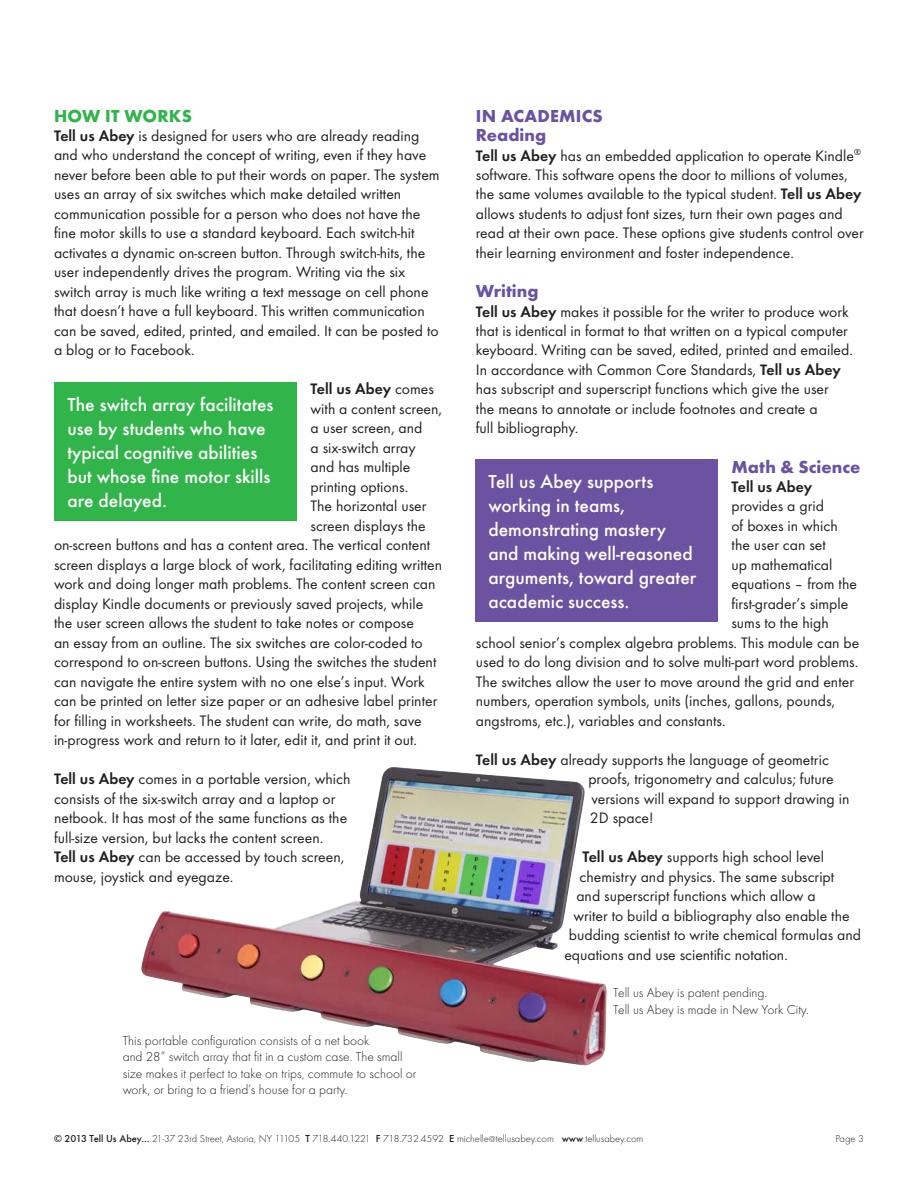
<style>
.page{position:relative;width:918px;height:1188px;background:#fff}
.page>*{position:absolute;margin:0;border:0;box-sizing:border-box;transform-origin:0 0}
.Callout{font:500 19.5px/24px "Futura T";color:#fff}
.Body_Copy{font:700 18px "Futura T";color:#6b53a2}
.Body_Copy-2{font:700 18px "Futura T";letter-spacing:.01em;color:#31b44a}
.Body_Copy-3{font:15.75px/19.5px "Futura T";color:#231f20}
.Body_Copy-4{font:600 15.75px "Futura T";color:#231f20}
.Body_Copy-5{font:300 13.5px/16.5px "Futura T";color:#231f20}
.t1{font:300 10.5px "Futura T";color:#231f20}
.s1{font-weight:600}
.s2{font-weight:400}
.s3{font-weight:500}
.s4{font-size:9px}
</style>
<div class="page">
<div style="left:475px;top:460px;width:243px;height:162px;background:#6b53a2"></div>
<div style="left:54px;top:382px;width:243px;height:138px;background:#31b44a"></div>
<img style="left:141px;top:767px;width:466px;height:299px">
<p class="Body_Copy-2" style="left:54px;top:105px;width:140px">HOW IT WORKS</p>
<p class="Body_Copy-3" style="left:54px;top:126px;width:387px"><span class="s1">Tell us Abey</span> is designed for users who are already reading and who understand the concept of writing, even if they have never before been able to put their words on paper. The system uses an array of six switches which make detailed written communication possible for a person who does not have the fine motor skills to use a standard keyboard. Each switch-hit activates a dynamic on-screen button. Through switch-hits, the user independently drives the program. Writing via the six switch array is much like writing a text message on cell phone that doesn’t have a full keyboard. This written communication can be saved, edited, printed, and emailed. It can be posted to a blog or to Facebook.</p>
<p class="Body_Copy-4" style="left:311px;top:380px;width:125px">Tell us Abey <span class="s2">comes</span></p>
<p class="Body_Copy-3" style="left:311px;top:399px;width:133px">with a content screen,</p>
<p class="Body_Copy-3" style="left:311px;top:418px;width:113px">a user screen, and</p>
<p class="Body_Copy-3" style="left:311px;top:438px;width:107px">a six-switch array</p>
<p class="Body_Copy-3" style="left:311px;top:457px;width:101px">and has multiple</p>
<p class="Body_Copy-3" style="left:311px;top:477px;width:99px">printing options.</p>
<p class="Body_Copy-3" style="left:311px;top:496px;width:117px">The horizontal user</p>
<p class="Body_Copy-3" style="left:311px;top:516px;width:117px">screen displays the</p>
<p class="Body_Copy-3" style="left:54px;top:535px;width:378px">on-screen buttons and has a content area. The vertical content</p>
<p class="Body_Copy-3" style="left:54px;top:555px;width:390px">screen displays a large block of work, facilitating editing written</p>
<p class="Body_Copy-3" style="left:54px;top:574px;width:383px">work and doing longer math problems. The content screen can</p>
<p class="Body_Copy-3" style="left:54px;top:594px;width:371px">display Kindle documents or previously saved projects, while</p>
<p class="Body_Copy-3" style="left:54px;top:613px;width:362px">the user screen allows the student to take notes or compose</p>
<p class="Body_Copy-3" style="left:54px;top:633px;width:370px">an essay from an outline. The six switches are color-coded to</p>
<p class="Body_Copy-3" style="left:54px;top:652px;width:384px">correspond to on-screen buttons. Using the switches the student</p>
<p class="Body_Copy-3" style="left:54px;top:672px;width:372px">can navigate the entire system with no one else’s input. Work</p>
<p class="Body_Copy-3" style="left:54px;top:691px;width:385px">can be printed on letter size paper or an adhesive label printer</p>
<p class="Body_Copy-3" style="left:54px;top:711px;width:369px">for filling in worksheets. The student can write, do math, save</p>
<p class="Body_Copy-3" style="left:54px;top:730px;width:365px">in-progress work and return to it later, edit it, and print it out.</p>
<p class="Body_Copy-3" style="left:54px;top:769px;width:298px"><span class="s1">Tell us Abey</span> comes in a portable version, which consists of the six-switch array and a laptop or netbook. It has most of the same functions as the full-size version, but lacks the content screen.<br><span class="s1">Tell us Abey</span> can be accessed by touch screen, mouse, joystick and eyegaze.</p>
<p class="Callout" style="left:68px;top:392px;width:208px">The switch array facilitates use by students who have typical cognitive abilities but whose fine motor skills are delayed.</p>
<p class="Body_Copy-5" style="left:123px;top:1032px;width:295px">This portable configuration consists of a net book<br>and 28” switch array that fit in a custom case. The small size makes it perfect to take on trips, commute to school or work, or bring to a friend’s house for a party.</p>
<p class="Body_Copy" style="left:476px;top:105px;width:128px">IN ACADEMICS</p>
<p class="Body_Copy" style="left:476px;top:124px;width:72px">Reading</p>
<p class="Body_Copy-3" style="left:476px;top:145px;width:389px"><span class="s1">Tell us Abey</span> has an embedded application to operate Kindle<sup>® </sup>software. This software opens the door to millions of volumes, the same volumes available to the typical student. <span class="s1">Tell us Abey </span>allows students to adjust font sizes, turn their own pages and read at their own pace. These options give students control over their learning environment and foster independence.</p>
<p class="Body_Copy" style="left:476px;top:280px;width:64px">Writing</p>
<p class="Body_Copy-3" style="left:476px;top:301px;width:379px"><span class="s1">Tell us Abey</span> makes it possible for the writer to produce work that is identical in format to that written on a typical computer keyboard. Writing can be saved, edited, printed and emailed.<br>In accordance with Common Core Standards, <span class="s1">Tell us Abey </span>has subscript and superscript functions which give the user<br>the means to annotate or include footnotes and create a<br>full bibliography.</p>
<p class="Body_Copy" style="left:731px;top:456px;width:130px">Math &amp; Science</p>
<p class="Body_Copy-4" style="left:731px;top:477px;width:82px">Tell us Abey</p>
<p class="Body_Copy-3" style="left:731px;top:496px;width:94px">provides a grid</p>
<p class="Body_Copy-3" style="left:731px;top:516px;width:108px">of boxes in which</p>
<p class="Body_Copy-3" style="left:731px;top:535px;width:96px">the user can set</p>
<p class="Body_Copy-3" style="left:731px;top:555px;width:102px">up mathematical</p>
<p class="Body_Copy-3" style="left:731px;top:574px;width:127px">equations – from the</p>
<p class="Body_Copy-3" style="left:731px;top:594px;width:118px">first-grader’s simple</p>
<p class="Body_Copy-3" style="left:731px;top:613px;width:99px">sums to the high</p>
<p class="Body_Copy-3" style="left:476px;top:633px;width:385px">school senior’s complex algebra problems. This module can be</p>
<p class="Body_Copy-3" style="left:476px;top:652px;width:384px">used to do long division and to solve multi-part word problems.</p>
<p class="Body_Copy-3" style="left:476px;top:672px;width:380px">The switches allow the user to move around the grid and enter</p>
<p class="Body_Copy-3" style="left:476px;top:691px;width:361px">numbers, operation symbols, units (inches, gallons, pounds,</p>
<p class="Body_Copy-3" style="left:476px;top:711px;width:251px">angstroms, etc.), variables and constants.</p>
<p class="Body_Copy-3" style="left:588px;top:750px;width:263px;text-indent:-113px"><span class="s1">Tell us Abey</span> already supports the language of geometric proofs, trigonometry and calculus; future versions will expand to support drawing in 2D space!</p>
<p class="Body_Copy-3" style="left:582px;top:847px;width:243px"><span class="s1">Tell us Abey</span> supports high school level</p>
<p class="Body_Copy-3" style="left:579px;top:867px;width:256px">chemistry and physics. The same subscript</p>
<p class="Body_Copy-3" style="left:576px;top:886px;width:241px">and superscript functions which allow a</p>
<p class="Body_Copy-3" style="left:573px;top:906px;width:278px">writer to build a bibliography also enable the</p>
<p class="Body_Copy-3" style="left:569px;top:925px;width:294px">budding scientist to write chemical formulas and</p>
<p class="Body_Copy-3" style="left:564px;top:945px;width:225px">equations and use scientific notation.</p>
<p class="Callout" style="left:488px;top:469px;width:209px">Tell us Abey supports working in teams, demonstrating mastery and making well-reasoned arguments, toward greater academic success.</p>
<p class="Body_Copy-5" style="left:613px;top:984px;width:156px">Tell us Abey is patent pending.</p>
<p class="Body_Copy-5" style="left:613px;top:1001px;width:197px">Tell us Abey is made in New York City.</p>
<p class="t1" style="left:54px;top:1132px;width:591px"><span class="s3">© 2013 Tell Us Abey...</span> 21-37 23rd Street, Astoria, NY 11105 <span class="s3">T</span> 718.440.1221 <span class="s3">F</span> 718.732.4592 <span class="s3">E</span> michelle<span class="s4">@</span>tellusabey.com <span class="s3">www</span>.tellusabey.com</p>
<p class="t1" style="left:835px;top:1132px;width:30px">Page 3</p>
</div>
